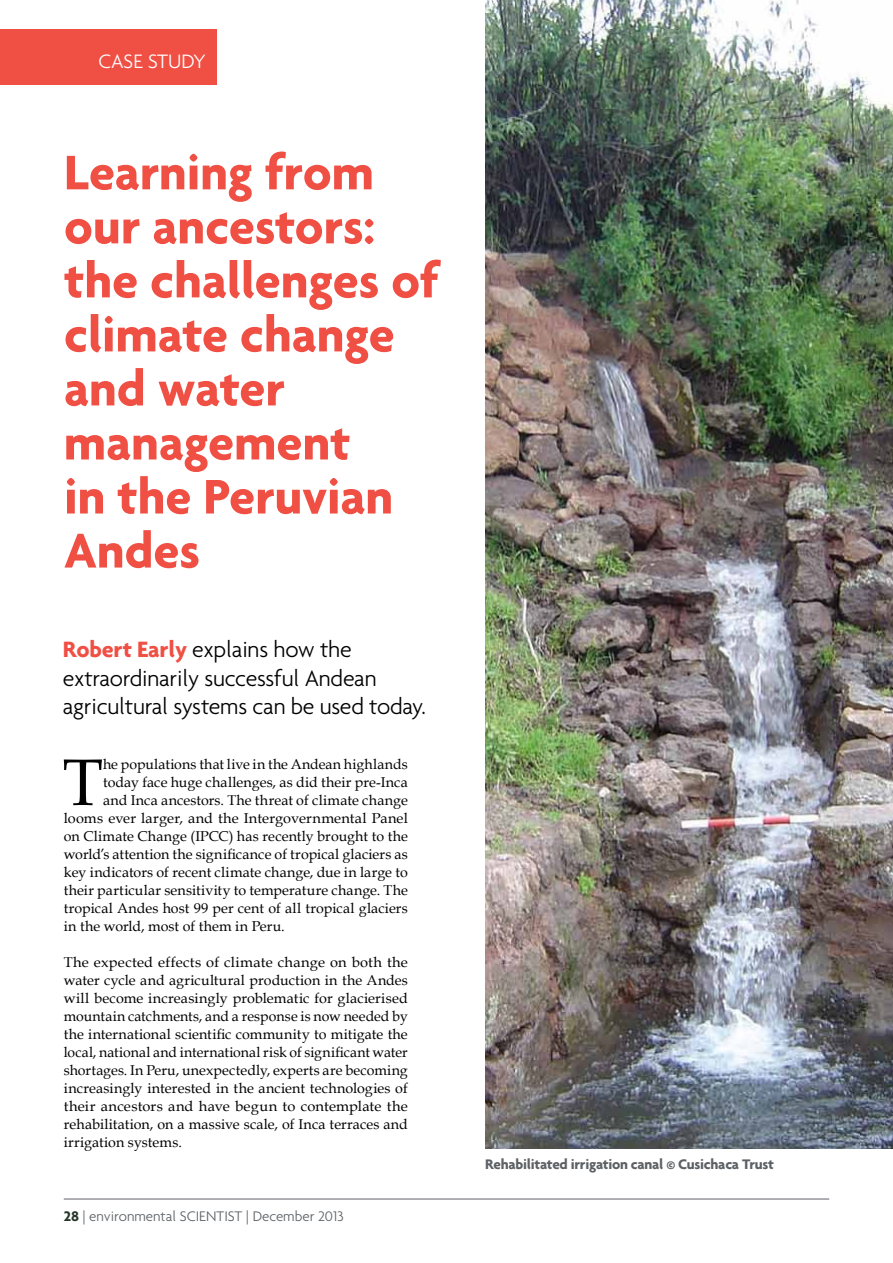
<style>
.page{position:relative;width:893px;height:1263px;background:#fff}
.page>*{position:absolute;margin:0;border:0;box-sizing:border-box;transform-origin:0 0}
.t1{font:65.85px "Book Antiqua";color:#000}
.t2{font:700 52.5px/54px "Agenda";letter-spacing:-.005em;color:#f04f44}
.t3{font:300 24px/28.5px "Agenda";letter-spacing:-.01em;color:#000}
.t4{font:300 21px "Agenda";color:#fff}
.t5{font:700 15px "Agenda";letter-spacing:-.015em;color:#5c6165}
.t6{font:300 15px "Agenda";color:#5c6165}
.t7{font:14.25px/18px "Book Antiqua";letter-spacing:.005em;color:#000;text-align:justify}
.s1{font-weight:700;color:#f04f44}
.s2{font-weight:700;color:#27382b}
</style>
<div class="page">
<div style="left:0;top:29px;width:216px;height:56px;background:#f04f44"></div>
<hr style="left:64px;top:1199px;width:765px;height:1px;background:#5c6165">
<img style="left:486px;top:0;width:407px;height:1148px">
<h3 class="t4" style="left:98px;top:49px;width:109px">CASE STUDY</h3>
<h2 class="t2" style="left:64px;top:144px;width:377px">Learning from our ancestors: the challenges of climate change and water management<br>in the Peruvian<br>Andes</h2>
<h3 class="t3" style="left:63px;top:635px;width:365px"><span class="s1">Robert Early</span> explains how the extraordinarily successful Andean agricultural systems can be used today.</h3>
<h1 class="t1" style="left:63px;top:742px;width:42px">T</h1>
<p class="t7" style="left:103px;top:755px;width:306px">he populations that live in the Andean highlands</p>
<p class="t7" style="left:103px;top:773px;width:306px">today face huge challenges, as did their pre-Inca</p>
<p class="t7" style="left:103px;top:791px;width:306px">and Inca ancestors. The threat of climate change</p>
<p class="t7" style="left:64px;top:809px;width:346px">looms ever larger, and the Intergovernmental Panel</p>
<p class="t7" style="left:64px;top:827px;width:346px">on Climate Change (IPCC) has recently brought to the</p>
<p class="t7" style="left:64px;top:845px;width:346px">world’s attention the significance of tropical glaciers as</p>
<p class="t7" style="left:64px;top:863px;width:346px">key indicators of recent climate change, due in large to</p>
<p class="t7" style="left:64px;top:881px;width:346px">their particular sensitivity to temperature change. The</p>
<p class="t7" style="left:64px;top:899px;width:346px">tropical Andes host 99 per cent of all tropical glaciers</p>
<p class="t7" style="left:64px;top:917px;width:223px">in the world, most of them in Peru.</p>
<p class="t7" style="left:64px;top:953px;width:346px">The expected effects of climate change on both the water cycle and agricultural production in the Andes will become increasingly problematic for glacierised mountain catchments, and a response is now needed by the international scientific community to mitigate the local, national and international risk of significant water shortages. In Peru, unexpectedly, experts are becoming increasingly interested in the ancient technologies of their ancestors and have begun to contemplate the rehabilitation, on a massive scale, of Inca terraces and irrigation systems.</p>
<p class="t6" style="left:64px;top:1207px;width:281px"><span class="s2">28</span> | environmental SCIENTIST | December 2013</p>
<p class="t5" style="left:485px;top:1155px;width:290px">Rehabilitated irrigation canal © Cusichaca Trust</p>
</div>
